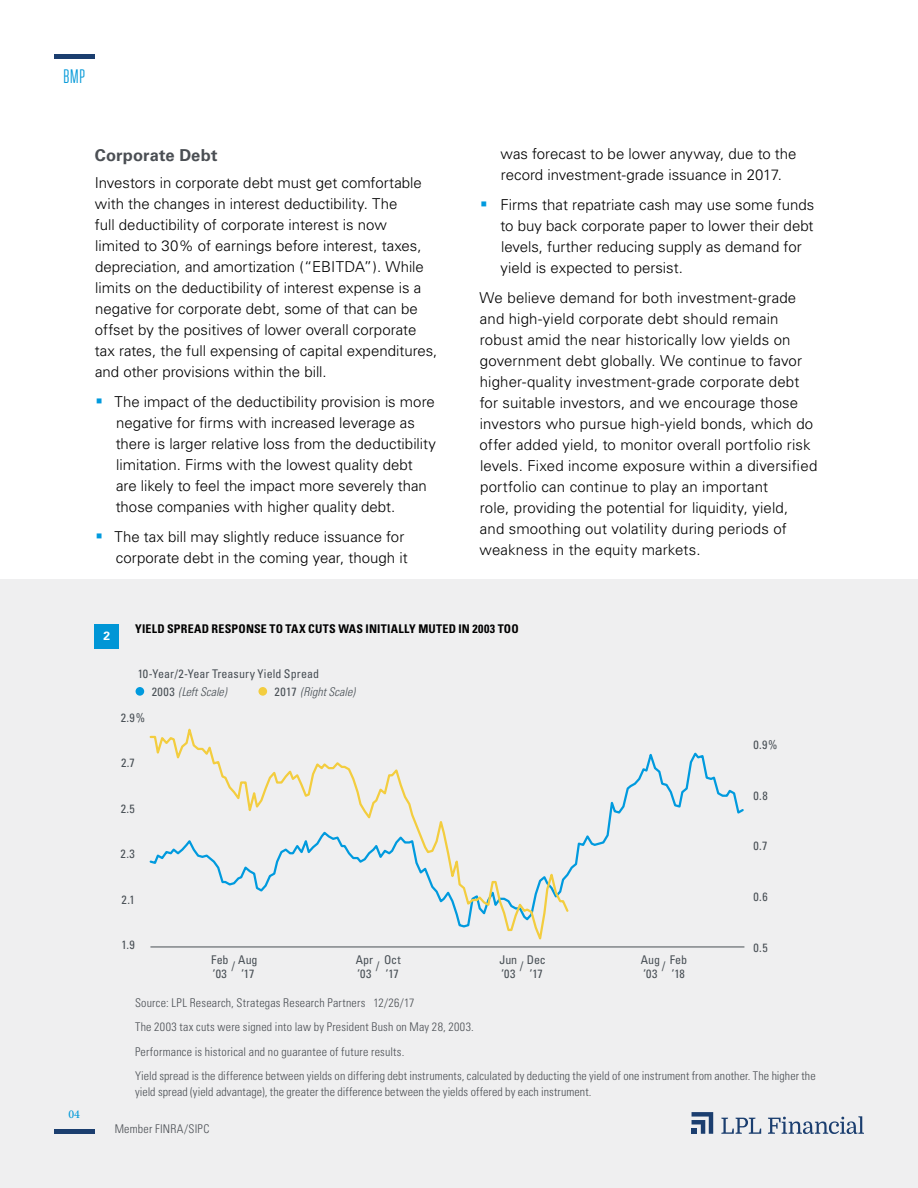
<style>
.page{position:relative;width:918px;height:1188px;background:#fff}
.page>*{position:absolute;margin:0;border:0;box-sizing:border-box;transform-origin:0 0}
.t1{font:19.5px "Tungsten Narrow";color:#0098d8}
.t2{font:700 16.5px "Univers LT Std";letter-spacing:.01em;color:#4b4f54}
.t3{font:300 15px/21px "Univers";letter-spacing:.005em;color:#000}
.t4{font:300 15px/21px "Univers LT Std";color:#000}
.t5{font:300 condensed 12px/24px "Univers LT Std";letter-spacing:.01em;color:#4b4f54}
.t6{font:condensed 12px/13.5px "Univers";color:#484f55}
.t7{font:700 condensed 12px "Univers LT Std";letter-spacing:.02em;color:#000}
.t8{font:italic 300 condensed 12px "Univers";letter-spacing:-.005em;color:#484f55}
.t9{font:500 12px "Minion Pro";color:#0098d8}
.t10{font:700 12px "Univers LT Std";color:#fff}
.s1{font-weight:300;font-style:italic}
.s2{font-weight:400;font-style:normal}
</style>
<div class="page">
<div style="left:0;top:1080px;width:918px;height:108px;background:#efeff0"></div>
<hr style="left:54px;top:1130px;width:40px;height:4px;background:#1b3e6f">
<hr style="left:54px;top:54px;width:40px;height:4px;background:#1b3e6f">
<svg style="left:692px;top:1112px;width:21px;height:22px"></svg>
<svg style="left:721px;top:1118px;width:40px;height:16px"></svg>
<svg style="left:768px;top:1116px;width:96px;height:18px"></svg>
<div style="left:0;top:579px;width:918px;height:501px;background:#efeff0"></div>
<div style="left:136px;top:687px;width:8px;height:9px;background:#009ade;border-radius:50%"></div>
<div style="left:258px;top:687px;width:9px;height:9px;background:#f3cd3f;border-radius:50%"></div>
<svg style="left:570px;top:752px;width:174px;height:121px"></svg>
<svg style="left:149px;top:728px;width:421px;height:219px"></svg>
<hr style="left:150px;top:947px;width:594px;height:1px;background:#484f55">
<div style="left:94px;top:624px;width:25px;height:24px;background:#0096d6"></div>
<h1 class="t1" style="left:63px;top:67px;width:23px">BMP</h1>
<p class="t2" style="left:95px;top:145px;width:124px">Corporate Debt</p>
<p class="t3" style="left:95px;top:173px;width:344px">Investors in corporate debt must get comfortable with the changes in interest deductibility. The<br>full deductibility of corporate interest is now<br>limited to 30% of earnings before interest, taxes, depreciation, and amortization (“EBITDA”). While limits on the deductibility of interest expense is a negative for corporate debt, some of that can be offset by the positives of lower overall corporate tax rates, the full expensing of capital expenditures, and other provisions within the bill.</p>
<p class="t4" style="left:114px;top:392px;width:323px">The impact of the deductibility provision is more negative for firms with increased leverage as there is larger relative loss from the deductibility limitation. Firms with the lowest quality debt<br>are likely to feel the impact more severely than those companies with higher quality debt.</p>
<p class="t4" style="left:114px;top:527px;width:295px">The tax bill may slightly reduce issuance for corporate debt in the coming year, though it</p>
<p class="t4" style="left:501px;top:144px;width:298px">was forecast to be lower anyway, due to the record investment-grade issuance in 2017.</p>
<p class="t4" style="left:500px;top:195px;width:315px">Firms that repatriate cash may use some funds to buy back corporate paper to lower their debt levels, further reducing supply as demand for yield is expected to persist.</p>
<p class="t3" style="left:480px;top:288px;width:339px">We believe demand for both investment-grade and high-yield corporate debt should remain robust amid the near historically low yields on government debt globally. We continue to favor higher-quality investment-grade corporate debt for suitable investors, and we encourage those investors who pursue high-yield bonds, which do offer added yield, to monitor overall portfolio risk levels. Fixed income exposure within a diversified portfolio can continue to play an important<br>role, providing the potential for liquidity, yield,<br>and smoothing out volatility during periods of weakness in the equity markets.</p>
<p class="t9" style="left:68px;top:1106px;width:13px">04</p>
<p class="t10" style="left:103px;top:629px;width:8px">2</p>
<p class="t7" style="left:135px;top:621px;width:385px">YIELD SPREAD RESPONSE TO TAX CUTS WAS INITIALLY MUTED IN 2003 TOO</p>
<p class="t6" style="left:152px;top:664px;width:169px;line-height:18px;text-indent:-14px">10-Year/2-Year Treasury Yield Spread<br>2003 <span class="s1">(Left Scale)</span></p>
<p class="t8" style="left:275px;top:684px;width:82px"><span class="s2">2017</span> (Right Scale)</p>
<p class="t6" style="left:121px;top:711px;width:26px">2.9%</p>
<p class="t6" style="left:121px;top:756px;width:15px">2.7</p>
<p class="t6" style="left:121px;top:802px;width:16px">2.5</p>
<p class="t6" style="left:121px;top:847px;width:16px">2.3</p>
<p class="t6" style="left:122px;top:892px;width:15px">2.1</p>
<p class="t6" style="left:121px;top:938px;width:15px">1.9</p>
<p class="t6" style="left:211px;top:953px;width:19px">Feb ’03</p>
<p class="t6" style="left:232px;top:959px;width:5px">/</p>
<p class="t6" style="left:238px;top:953px;width:21px">Aug ’17</p>
<p class="t6" style="left:356px;top:953px;width:19px">Apr ’03</p>
<p class="t6" style="left:376px;top:959px;width:5px">/</p>
<p class="t6" style="left:384px;top:953px;width:18px">Oct ’17</p>
<p class="t6" style="left:500px;top:953px;width:19px">Jun ’03</p>
<p class="t6" style="left:520px;top:959px;width:5px">/</p>
<p class="t6" style="left:527px;top:953px;width:21px">Dec ’17</p>
<p class="t6" style="left:641px;top:953px;width:21px">Aug ’03</p>
<p class="t6" style="left:662px;top:959px;width:5px">/</p>
<p class="t6" style="left:670px;top:953px;width:19px">Feb ’18</p>
<p class="t6" style="left:754px;top:738px;width:25px">0.9%</p>
<p class="t6" style="left:754px;top:789px;width:16px">0.8</p>
<p class="t6" style="left:754px;top:839px;width:15px">0.7</p>
<p class="t6" style="left:754px;top:890px;width:16px">0.6</p>
<p class="t6" style="left:754px;top:940px;width:16px">0.5</p>
<p class="t5" style="left:135px;top:991px;width:340px">Source: LPL Research, Strategas Research Partners 12/26/17<br>The 2003 tax cuts were signed into law by President Bush on May 28, 2003.</p>
<p class="t5" style="left:135px;top:1040px;width:682px;line-height:23.2px">Performance is historical and no guarantee of future results.<br>Yield spread is the difference between yields on differing debt instruments, calculated by deducting the yield of one instrument from another. The higher the</p>
<p class="t5" style="left:135px;top:1080px;width:458px">yield spread (yield advantage), the greater the difference between the yields offered by each instrument.</p>
<p class="t5" style="left:115px;top:1117px;width:96px">Member FINRA/SIPC</p>
</div>
